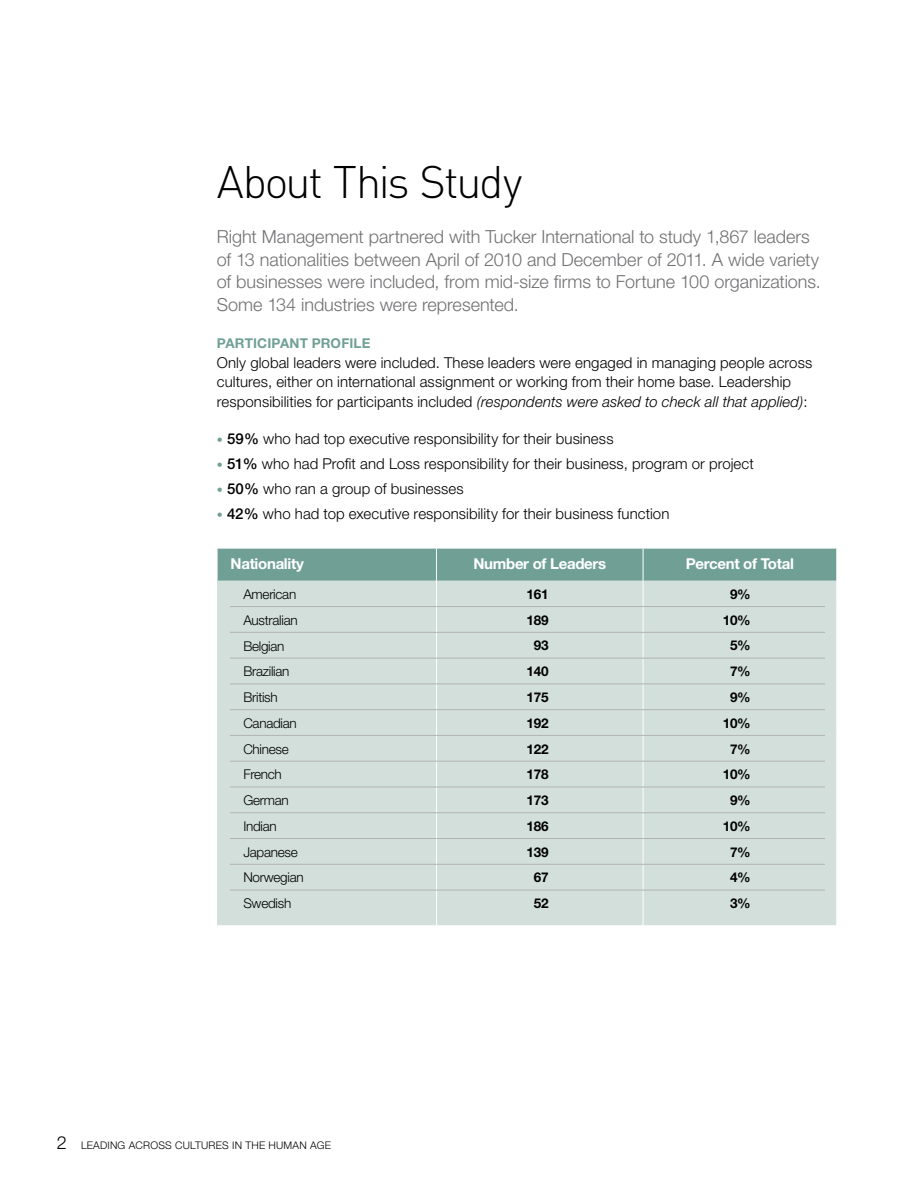
<style>
.page{position:relative;width:918px;height:1188px;background:#fff}
.page>*{position:absolute;margin:0;border:0;box-sizing:border-box;transform-origin:0 0}
.t1{font:300 45px "DIN";letter-spacing:-.05em;color:#000}
.t2{font:300 18px/22.5px "Helvetica Neue";color:#717073}
.t3{font:300 15px/19.5px "Helvetica Neue";letter-spacing:.005em;color:#000}
.t4{font:700 15px "Helvetica Neue";letter-spacing:-.02em;color:#fff}
.t5{font:300 13.5px "Helvetica Neue";letter-spacing:-.02em;color:#000}
.t6{font:700 13.5px "Helvetica Neue";letter-spacing:-.02em;color:#000}
.t7{font:700 13.5px "Helvetica Neue";letter-spacing:.01em;color:#70a095}
.t8{font:300 10.5px "Helvetica Neue";letter-spacing:.02em;color:#000}
.s1{font-style:italic}
.s2{font-size:12px;color:#70a095}
.s3{font-weight:500}
.s4{font-size:18px}
</style>
<div class="page">
<div style="left:217px;top:890px;width:620px;height:35px;background:#d2dfdb"></div>
<svg style="left:217px;top:549px;width:620px;height:341px;background:#c8d8d4"></svg>
<hr style="left:436px;top:890px;width:1px;height:35px;background:#fff">
<hr style="left:643px;top:890px;width:1px;height:35px;background:#fff">
<hr style="left:230px;top:632px;width:206px;height:1px;background:#b3b3b6">
<hr style="left:436px;top:632px;width:207px;height:1px;background:#b3b3b6">
<hr style="left:643px;top:632px;width:182px;height:1px;background:#b3b3b6">
<hr style="left:230px;top:658px;width:206px;height:1px;background:#b3b3b6">
<hr style="left:436px;top:658px;width:207px;height:1px;background:#b3b3b6">
<hr style="left:643px;top:658px;width:182px;height:1px;background:#b3b3b6">
<hr style="left:230px;top:684px;width:206px;height:1px;background:#b3b3b6">
<hr style="left:436px;top:684px;width:207px;height:1px;background:#b3b3b6">
<hr style="left:643px;top:684px;width:182px;height:1px;background:#b3b3b6">
<hr style="left:230px;top:709px;width:206px;height:1px;background:#b3b3b6">
<hr style="left:436px;top:709px;width:207px;height:1px;background:#b3b3b6">
<hr style="left:643px;top:709px;width:182px;height:1px;background:#b3b3b6">
<hr style="left:230px;top:735px;width:206px;height:1px;background:#b3b3b6">
<hr style="left:436px;top:735px;width:207px;height:1px;background:#b3b3b6">
<hr style="left:643px;top:735px;width:182px;height:1px;background:#b3b3b6">
<hr style="left:230px;top:761px;width:206px;height:1px;background:#b3b3b6">
<hr style="left:436px;top:761px;width:207px;height:1px;background:#b3b3b6">
<hr style="left:643px;top:761px;width:182px;height:1px;background:#b3b3b6">
<hr style="left:230px;top:787px;width:206px;height:1px;background:#b3b3b6">
<hr style="left:436px;top:787px;width:207px;height:1px;background:#b3b3b6">
<hr style="left:643px;top:787px;width:182px;height:1px;background:#b3b3b6">
<hr style="left:230px;top:812px;width:206px;height:1px;background:#b3b3b6">
<hr style="left:436px;top:812px;width:207px;height:1px;background:#b3b3b6">
<hr style="left:643px;top:812px;width:182px;height:1px;background:#b3b3b6">
<hr style="left:230px;top:838px;width:206px;height:1px;background:#b3b3b6">
<hr style="left:436px;top:838px;width:207px;height:1px;background:#b3b3b6">
<hr style="left:643px;top:838px;width:182px;height:1px;background:#b3b3b6">
<hr style="left:230px;top:864px;width:206px;height:1px;background:#b3b3b6">
<hr style="left:436px;top:864px;width:207px;height:1px;background:#b3b3b6">
<hr style="left:643px;top:864px;width:182px;height:1px;background:#b3b3b6">
<hr style="left:230px;top:890px;width:206px;height:1px;background:#b3b3b6">
<hr style="left:436px;top:890px;width:207px;height:1px;background:#b3b3b6">
<hr style="left:643px;top:890px;width:182px;height:1px;background:#b3b3b6">
<hr style="left:230px;top:606px;width:206px;height:1px;background:#b3b3b6">
<hr style="left:436px;top:606px;width:207px;height:1px;background:#b3b3b6">
<hr style="left:643px;top:606px;width:182px;height:1px;background:#b3b3b6">
<h1 class="t1" style="left:217px;top:154px;width:307px">About This Study</h1>
<p class="t2" style="left:217px;top:225px;width:606px">Right Management partnered with Tucker International to study 1,867 leaders of 13 nationalities between April of 2010 and December of 2011. A wide variety of businesses were included, from mid-size firms to Fortune 100 organizations.<br>Some 134 industries were represented.</p>
<p class="t7" style="left:217px;top:335px;width:155px">Participant Profile</p>
<p class="t3" style="left:217px;top:352px;width:597px">Only global leaders were included. These leaders were engaged in managing people across cultures, either on international assignment or working from their home base. Leadership responsibilities for participants included <span class="s1">(respondents were asked to check all that applied)</span>:</p>
<p class="t3" style="left:217px;top:429px;width:398px"><span class="s2">•</span> <span class="s3">59%</span> who had top executive responsibility for their business</p>
<p class="t3" style="left:217px;top:454px;width:539px"><span class="s2">•</span> <span class="s3">51%</span> who had Profit and Loss responsibility for their business, program or project</p>
<p class="t3" style="left:217px;top:479px;width:248px"><span class="s2">•</span> <span class="s3">50%</span> who ran a group of businesses</p>
<p class="t3" style="left:217px;top:504px;width:454px"><span class="s2">•</span> <span class="s3">42%</span> who had top executive responsibility for their business function</p>
<p class="t4" style="left:231px;top:555px;width:75px">Nationality</p>
<p class="t4" style="left:473px;top:555px;width:134px">Number of Leaders</p>
<p class="t4" style="left:686px;top:555px;width:110px">Percent of Total</p>
<p class="t5" style="left:243px;top:586px;width:54px">American</p>
<p class="t6" style="left:527px;top:586px;width:23px">161</p>
<p class="t6" style="left:730px;top:586px;width:22px">9%</p>
<p class="t5" style="left:243px;top:612px;width:56px">Australian</p>
<p class="t6" style="left:527px;top:612px;width:23px">189</p>
<p class="t6" style="left:723px;top:612px;width:29px">10%</p>
<p class="t5" style="left:243px;top:637px;width:43px">Belgian</p>
<p class="t6" style="left:534px;top:637px;width:16px">93</p>
<p class="t6" style="left:730px;top:637px;width:22px">5%</p>
<p class="t5" style="left:243px;top:663px;width:48px">Brazilian</p>
<p class="t6" style="left:527px;top:663px;width:23px">140</p>
<p class="t6" style="left:730px;top:663px;width:22px">7%</p>
<p class="t5" style="left:243px;top:689px;width:36px">British</p>
<p class="t6" style="left:527px;top:689px;width:23px">175</p>
<p class="t6" style="left:730px;top:689px;width:22px">9%</p>
<p class="t5" style="left:243px;top:715px;width:55px">Canadian</p>
<p class="t6" style="left:527px;top:715px;width:23px">192</p>
<p class="t6" style="left:723px;top:715px;width:29px">10%</p>
<p class="t5" style="left:243px;top:741px;width:47px">Chinese</p>
<p class="t6" style="left:527px;top:740px;width:23px">122</p>
<p class="t6" style="left:730px;top:740px;width:22px">7%</p>
<p class="t5" style="left:243px;top:766px;width:40px">French</p>
<p class="t6" style="left:527px;top:766px;width:23px">178</p>
<p class="t6" style="left:723px;top:766px;width:29px">10%</p>
<p class="t5" style="left:243px;top:792px;width:47px">German</p>
<p class="t6" style="left:527px;top:792px;width:23px">173</p>
<p class="t6" style="left:730px;top:792px;width:22px">9%</p>
<p class="t5" style="left:243px;top:818px;width:35px">Indian</p>
<p class="t6" style="left:527px;top:818px;width:23px">186</p>
<p class="t6" style="left:723px;top:818px;width:29px">10%</p>
<p class="t5" style="left:243px;top:844px;width:56px">Japanese</p>
<p class="t6" style="left:527px;top:843px;width:23px">139</p>
<p class="t6" style="left:730px;top:843px;width:22px">7%</p>
<p class="t5" style="left:243px;top:869px;width:62px">Norwegian</p>
<p class="t6" style="left:534px;top:869px;width:16px">67</p>
<p class="t6" style="left:730px;top:869px;width:22px">4%</p>
<p class="t5" style="left:243px;top:895px;width:49px">Swedish</p>
<p class="t6" style="left:534px;top:895px;width:16px">52</p>
<p class="t6" style="left:730px;top:895px;width:22px">3%</p>
<p class="t8" style="left:57px;top:1139px;width:276px"><span class="s4">2</span> Leading Across Cultures in the Human Age</p>
</div>
